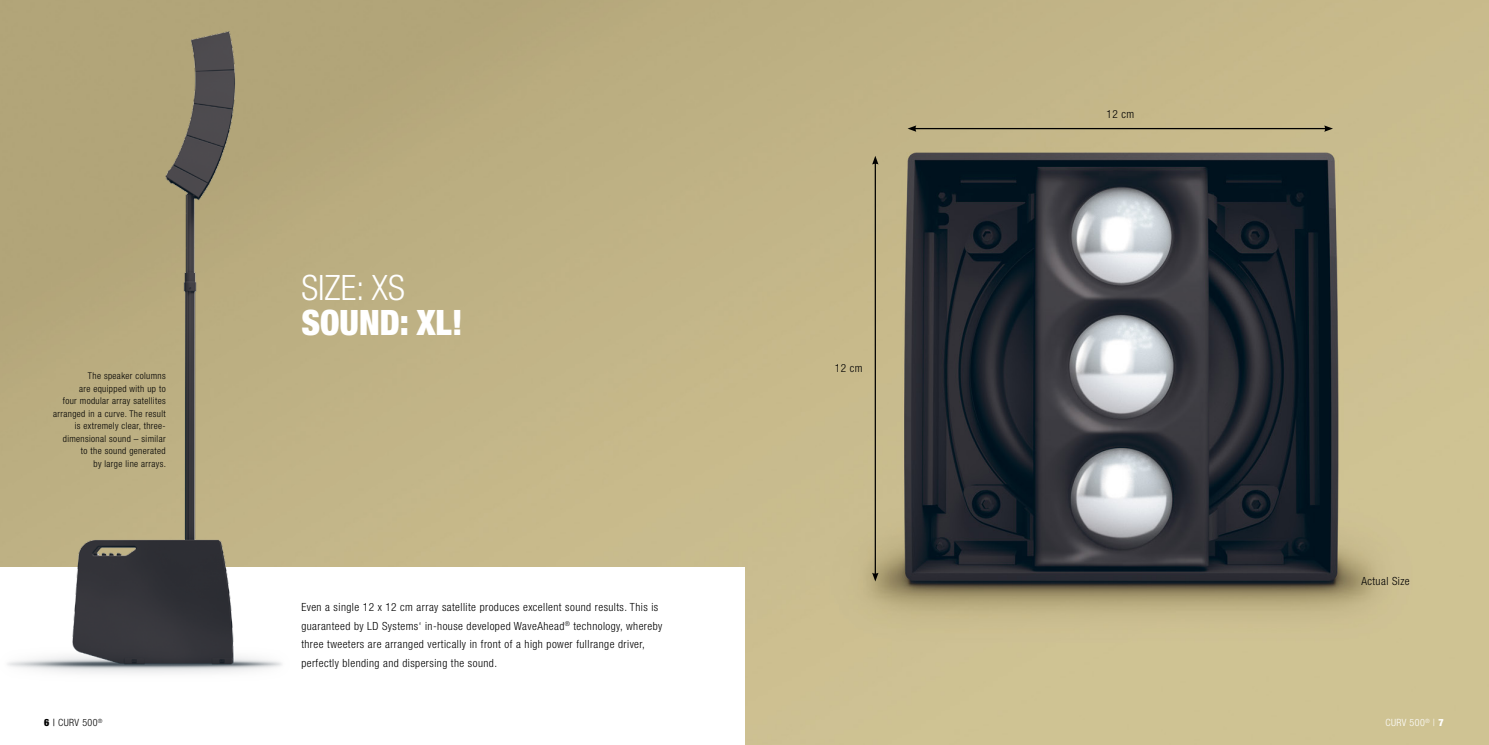
<style>
.page{position:relative;width:1489px;height:745px;background:#fff}
.page>*{position:absolute;margin:0;border:0;box-sizing:border-box;transform-origin:0 0}
.t1{font:900 condensed 35px "Helvetica Neue LT Std";color:#fff}
.t2{font:300 condensed 35px "Helvetica Neue LT Std";color:#fff}
.t3{font:300 condensed 11.25px/18.5px "Helvetica Neue LT Std";letter-spacing:.04em;color:#000}
.t4{font:300 condensed 10px "Helvetica Neue LT Std";letter-spacing:.04em;color:#fff}
.t5{font:300 condensed 10px "Helvetica Neue LT Std";letter-spacing:.04em;color:#000}
.t6{font:300 condensed 9.38px/12.5px "Helvetica Neue LT Std";letter-spacing:.04em;color:#000;text-align:right}
.t7{font:300 condensed 5.88px "Helvetica Neue LT Std";color:#000}
.s1{font-weight:900}
.s2{font-weight:400}
</style>
<div class="page">
<img style="left:0;top:0;width:1488px;height:744px">
<div style="left:0;top:567px;width:744px;height:177px;background:#fff"></div>
<hr style="left:914px;top:128px;width:411px;height:1px;background:#000">
<svg style="left:907px;top:125px;width:9px;height:7px"></svg>
<svg style="left:1324px;top:125px;width:8px;height:7px"></svg>
<hr style="left:874px;top:162px;width:1px;height:412px;background:#000">
<svg style="left:872px;top:572px;width:6px;height:9px"></svg>
<svg style="left:872px;top:156px;width:6px;height:8px"></svg>
<img style="left:0;top:8px;width:301px;height:665px">
<p class="t6" style="left:53px;top:369px;width:114px">The speaker columns<br>are equipped with up to<br>four modular array satellites arranged in a curve. The result is extremely clear, three&shy;dimensional sound – similar<br>to the sound generated<br>by large line arrays.</p>
<p class="t5" style="left:44px;top:716px;width:55px"><span class="s1">6</span> <span class="s2">|</span> CURV 500</p>
<p class="t7" style="left:98px;top:716px;width:6px">®</p>
<h1 class="t2" style="left:301px;top:267px;width:105px">SIZE: XS</h1>
<h1 class="t1" style="left:301px;top:301px;width:163px">SOUND: XL!</h1>
<p class="t3" style="left:301px;top:597px;width:362px">Even a single 12 x 12 cm array satellite produces excellent sound results. This is guaranteed by LD Systems‘ in-house developed WaveAhead<sup>®</sup> technology, whereby three tweeters are arranged vertically in front of a high power fullrange driver, perfectly blending and dispersing the sound.</p>
<p class="t3" style="left:835px;top:358px;width:29px">12 cm</p>
<p class="t3" style="left:1106px;top:104px;width:29px">12 cm</p>
<p class="t3" style="left:1361px;top:571px;width:50px">Actual Size</p>
<p class="t4" style="left:1385px;top:716px;width:60px">CURV 500<sup>®</sup> | <span class="s1">7</span></p>
</div>
